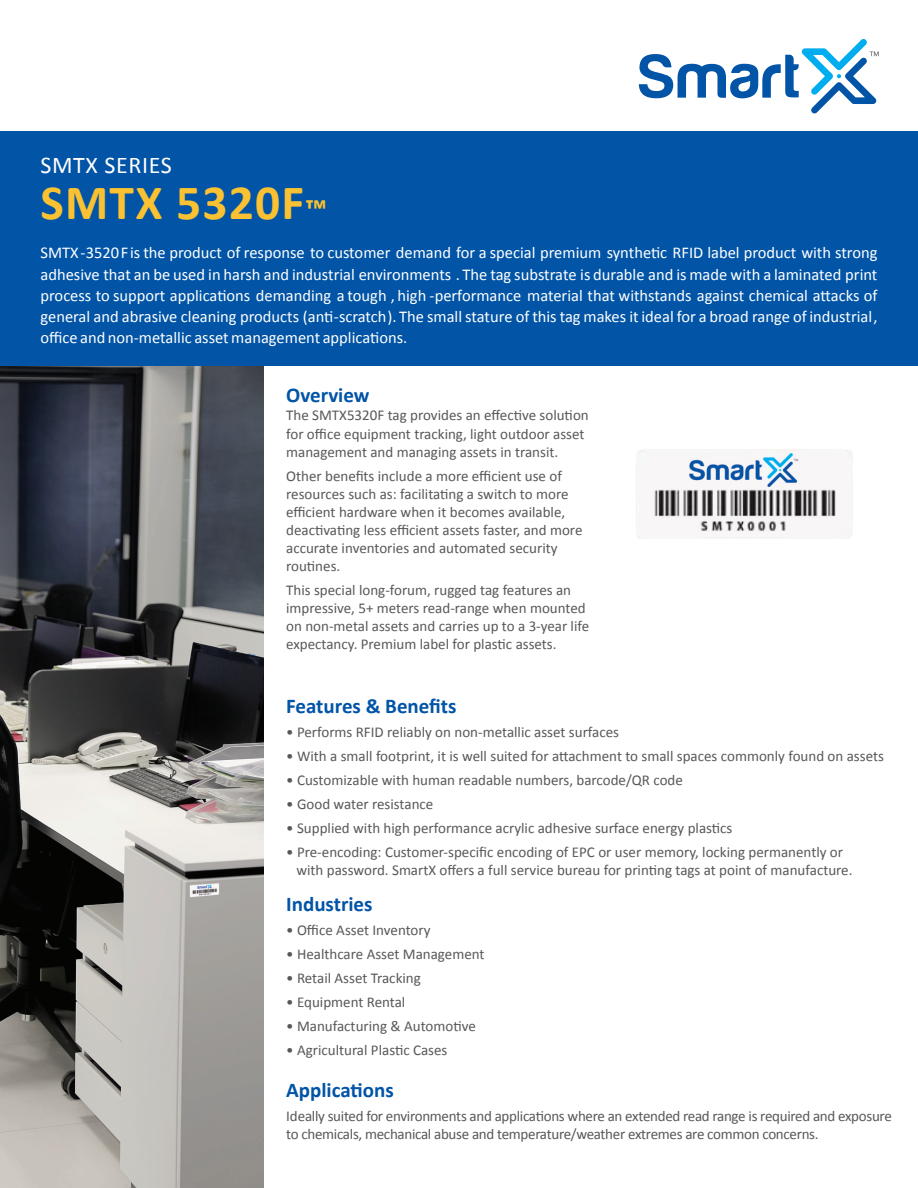
<style>
.page{position:relative;width:918px;height:1188px;background:#fff}
.page>*{position:absolute;margin:0;border:0;box-sizing:border-box;transform-origin:0 0}
.t1{font:700 49.5px "Calibri";letter-spacing:.025em;color:#fac132}
.t2{font:24px "Calibri";letter-spacing:.025em;color:#fff}
.t3{font:700 21px "Calibri";color:#0154a6}
.t4{font:16.5px/21.3px "Calibri";color:#fff;text-align:justify}
.t5{font:15px/18px "Calibri";color:#57585a}
.t6{font:15px/18px "Calibri";letter-spacing:-.02em;color:#57585a}
.s1{font-style:inherit}
.s2{font-size:30px}
.s3{color:#565759}
</style>
<div class="page">
<img style="left:0;top:366px;width:264px;height:822px">
<div style="left:0;top:132px;width:918px;height:234px;background:#0154a6"></div>
<svg style="left:639px;top:39px;width:240px;height:74px"></svg>
<img style="left:636px;top:449px;width:217px;height:90px">
<p class="t2" style="left:40px;top:150px;width:133px">SMTX SERIES</p>
<p class="t1" style="left:41px;top:182px;width:288px"><span class="s1">S</span>MT<span class="s1">X</span> 5320F<span class="s2">™</span></p>
<p class="t4" style="left:41px;top:241px;width:839px">SMTX-3520Fis the product of response to customer demand for a special premium synthetic RFID label product with strong adhesive that an be used in harsh and industrial environments . The tag substrate is durable and is made with a laminated print process to support applications demanding a tough , high -performance material that withstands against chemical attacks of general and abrasive cleaning products (anti-scratch). The small stature of this tag makes it ideal for a broad range of industrial, office and non-metallic assetmanagement applications.</p>
<p class="t3" style="left:286px;top:382px;width:85px">Overview</p>
<p class="t5" style="left:286px;top:405px;width:304px;line-height:18.5px">The SMTX<span class="s3">5320F</span> tag provides an effective solution for office equipment tracking, light outdoor asset management and managing assets in transit.</p>
<p class="t5" style="left:286px;top:466px;width:298px">Other benefits include a more efficient use of resources such as: facilitating a switch to more efficient hardware when it becomes available, deactivating less efficient assets faster, and more accurate inventories and automated security routines.</p>
<p class="t5" style="left:286px;top:580px;width:305px">This special long-forum, rugged tag features an impressive, 5+ meters read-range when mounted on non-metal assets and carries up to a 3-year life expectancy. Premium label for plastic assets.</p>
<p class="t3" style="left:286px;top:693px;width:172px">Features &amp; Benefits</p>
<p class="t5" style="left:286px;top:722px;width:334px">• Performs RFID reliably on non-metallic asset surfaces</p>
<p class="t5" style="left:286px;top:746px;width:599px">• With a small footprint, it is well suited for attachment to small spaces commonly found on assets</p>
<p class="t5" style="left:286px;top:770px;width:398px">• Customizable with human readable numbers, barcode/QR code</p>
<p class="t5" style="left:286px;top:794px;width:149px">• Good water resistance</p>
<p class="t5" style="left:286px;top:818px;width:448px">• Supplied with high performance acrylic adhesive surface energy plastics</p>
<p class="t5" style="left:296px;top:842px;width:558px;text-indent:-10px">• Pre-encoding: Customer-specific encoding of EPC or user memory, locking permanently or with password. SmartX offers a full service bureau for printing tags at point of manufacture.</p>
<p class="t3" style="left:286px;top:891px;width:88px">Industries</p>
<p class="t5" style="left:286px;top:920px;width:146px">• Office Asset Inventory</p>
<p class="t5" style="left:286px;top:944px;width:200px">• Healthcare Asset Management</p>
<p class="t5" style="left:286px;top:968px;width:136px">• Retail Asset Tracking</p>
<p class="t5" style="left:286px;top:992px;width:121px">• Equipment Rental</p>
<p class="t5" style="left:286px;top:1016px;width:191px">• Manufacturing &amp; Automotive</p>
<p class="t5" style="left:286px;top:1040px;width:163px">• Agricultural Plastic Cases</p>
<p class="t3" style="left:286px;top:1077px;width:109px">Applications</p>
<p class="t6" style="left:286px;top:1106px;width:607px">Ideally suited for environments and applications where an extended read range is required and exposure to chemicals, mechanical abuse and temperature/weather extremes are common concerns.</p>
</div>
